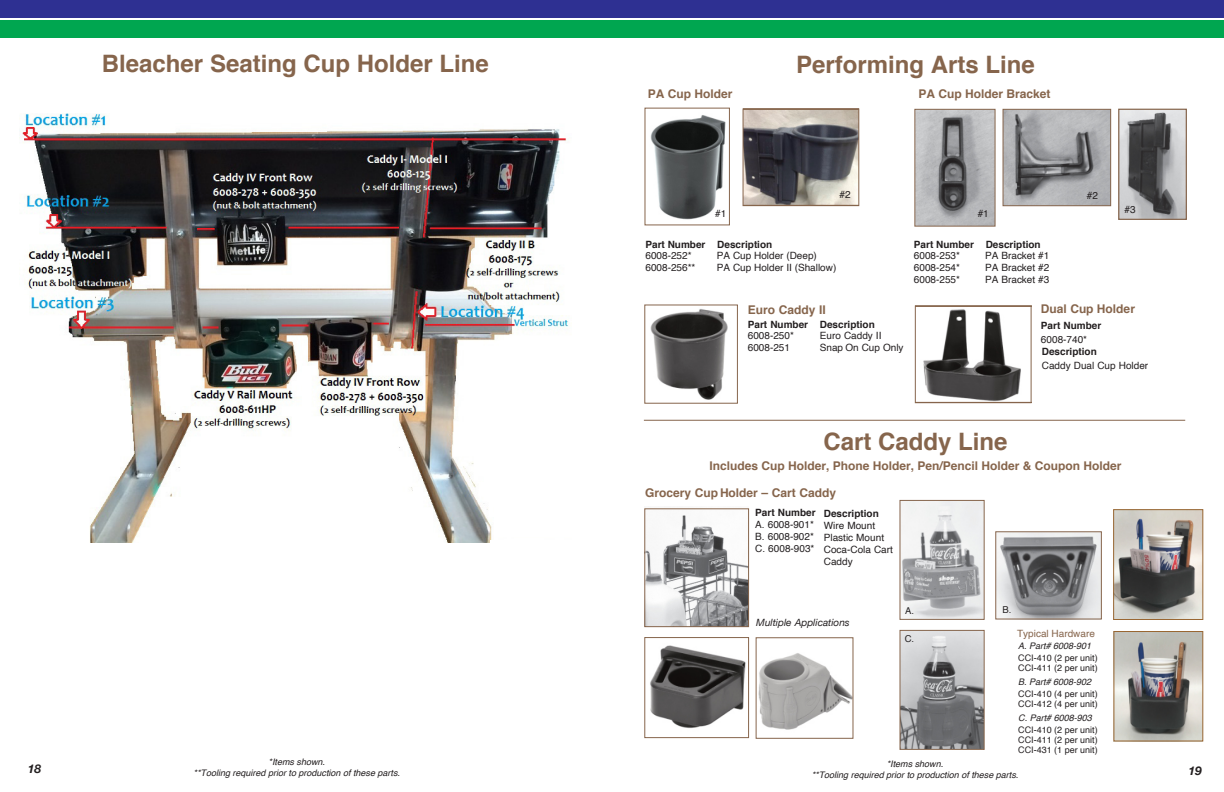
<style>
.page{position:relative;width:1224px;height:792px;background:#fff}
.page>*{position:absolute;margin:0;border:0;box-sizing:border-box;transform-origin:0 0}
.t1{font:700 24px "Helvetica";color:#86654c}
.t2{font:700 12px "Helvetica";color:#86654c}
.t3{font:italic 700 12px "Helvetica Neue";color:#231f20}
.t4{font:10px/12px "Helvetica";color:#231f20}
.t5{font:700 10px "Helvetica";color:#231f20}
.t6{font:italic 10px "Helvetica Neue";color:#231f20}
.t7{font:10px "Helvetica";color:#86654c}
.t8{font:9.5px "Helvetica";color:#231f20}
.t9{font:italic 9px/10.8px "Helvetica";color:#231f20;text-align:center}
.t10{font:9px/10px "Helvetica";color:#231f20}
</style>
<div class="page">
<div style="left:0;top:0;width:615px;height:18px;background:#2e3092"></div>
<div style="left:0;top:20px;width:615px;height:18px;background:#00a650"></div>
<img style="left:20px;top:113px;width:549px;height:429px">
<div style="left:491px;top:540px;width:86px;height:5px;background:#fff"></div>
<div style="left:600px;top:0;width:624px;height:18px;background:#2e3092"></div>
<div style="left:600px;top:20px;width:624px;height:18px;background:#00a650"></div>
<img style="left:650px;top:115px;width:76px;height:105px">
<div style="left:645px;top:108px;width:85px;height:117px;border:1px solid #86654c"></div>
<img style="left:916px;top:111px;width:78px;height:114px">
<img style="left:1005px;top:111px;width:104px;height:93px">
<div style="left:1003px;top:109px;width:108px;height:97px;border:1px solid #86654c"></div>
<img style="left:1120px;top:111px;width:65px;height:107px">
<div style="left:1118px;top:109px;width:69px;height:111px;border:1px solid #86654c"></div>
<svg style="left:923px;top:309px;width:98px;height:92px"></svg>
<div style="left:915px;top:306px;width:116px;height:97px;border:1px solid #86654c"></div>
<svg style="left:745px;top:111px;width:112px;height:93px;background:#716f70"></svg>
<div style="left:743px;top:109px;width:116px;height:97px;border:1px solid #86654c"></div>
<hr style="left:644px;top:420px;width:541px;height:1px;background:#86654c">
<img style="left:758px;top:653px;width:93px;height:77px">
<div style="left:756px;top:637px;width:97px;height:102px;border:1px solid #86654c"></div>
<img style="left:650px;top:645px;width:96px;height:83px">
<div style="left:644px;top:637px;width:105px;height:101px;border:1px solid #86654c"></div>
<img style="left:650px;top:309px;width:78px;height:91px">
<div style="left:644px;top:305px;width:94px;height:99px;border:1px solid #86654c"></div>
<img style="left:901px;top:632px;width:82px;height:116px">
<div style="left:899px;top:630px;width:86px;height:120px;border:1px solid #86654c"></div>
<img style="left:901px;top:502px;width:82px;height:116px">
<div style="left:899px;top:500px;width:86px;height:120px;border:1px solid #86654c"></div>
<img style="left:997px;top:533px;width:103px;height:85px">
<div style="left:995px;top:531px;width:107px;height:89px;border:1px solid #86654c"></div>
<img style="left:1115px;top:633px;width:86px;height:106px">
<div style="left:1113px;top:631px;width:90px;height:110px;border:1px solid #996733"></div>
<img style="left:1115px;top:511px;width:86px;height:107px">
<div style="left:1113px;top:509px;width:90px;height:111px;border:1px solid #996733"></div>
<img style="left:646px;top:515px;width:101px;height:110px">
<div style="left:644px;top:508px;width:105px;height:119px;border:1px solid #86654c"></div>
<p class="t3" style="left:28px;top:762px;width:15px">18</p>
<h1 class="t1" style="left:102px;top:54px;width:388px">Bleacher Seating Cup Holder Line</h1>
<h1 class="t1" style="left:796px;top:55px;width:240px">Performing Arts Line</h1>
<p class="t2" style="left:648px;top:89px;width:86px">PA Cup Holder</p>
<p class="t2" style="left:919px;top:89px;width:134px">PA Cup Holder Bracket</p>
<p class="t4" style="left:839px;top:189px;width:13px">#2</p>
<p class="t4" style="left:715px;top:208px;width:13px">#1</p>
<p class="t4" style="left:978px;top:208px;width:13px">#1</p>
<p class="t5" style="left:646px;top:241px;width:128px">Part Number Description</p>
<p class="t4" style="left:646px;top:250px;width:52px">6008-252*<br>6008-256**</p>
<p class="t4" style="left:717px;top:250px;width:121px">PA Cup Holder (Deep)<br>PA Cup Holder II (Shallow)</p>
<p class="t5" style="left:914px;top:240px;width:128px">Part Number Description</p>
<p class="t4" style="left:914px;top:250px;width:48px;text-align:justify">6008-253* 6008-254* 6008-255*</p>
<p class="t4" style="left:985px;top:250px;width:65px;text-align:justify">PA Bracket #1<br>PA Bracket #2<br>PA Bracket #3</p>
<p class="t4" style="left:1087px;top:190px;width:13px">#2</p>
<p class="t4" style="left:1125px;top:204px;width:13px">#3</p>
<p class="t2" style="left:748px;top:305px;width:80px">Euro Caddy II</p>
<p class="t5" style="left:748px;top:320px;width:129px">Part Number Description</p>
<p class="t4" style="left:748px;top:330px;width:48px">6008-250*</p>
<p class="t4" style="left:820px;top:330px;width:63px">Euro Caddy II</p>
<p class="t4" style="left:748px;top:342px;width:44px">6008-251</p>
<p class="t4" style="left:820px;top:342px;width:85px">Snap On Cup Only</p>
<h1 class="t1" style="left:823px;top:432px;width:186px">Cart Caddy Line</h1>
<p class="t2" style="left:1041px;top:304px;width:96px">Dual Cup Holder</p>
<p class="t5" style="left:1041px;top:322px;width:62px">Part Number</p>
<p class="t5" style="left:1042px;top:348px;width:57px">Description</p>
<p class="t4" style="left:1041px;top:334px;width:48px">6008-740*</p>
<p class="t4" style="left:1042px;top:361px;width:108px">Caddy Dual Cup Holder</p>
<p class="t2" style="left:710px;top:461px;width:414px">Includes Cup Holder, Phone Holder, Pen/Pencil Holder &amp; Coupon Holder</p>
<p class="t2" style="left:645px;top:488px;width:192px">Grocery Cup Holder – Cart Caddy</p>
<p class="t5" style="left:755px;top:509px;width:125px">Part Number Description</p>
<p class="t4" style="left:755px;top:518px;width:130px;line-height:12.9px">A. 6008-901* Wire Mount<br>B. 6008-902* Plastic Mount</p>
<p class="t4" style="left:824px;top:544px;width:71px;text-indent:-69px">C. 6008-903* Coca-Cola Cart<br>Caddy</p>
<p class="t6" style="left:756px;top:616px;width:95px">Multiple Applications</p>
<p class="t8" style="left:905px;top:607px;width:10px">A.</p>
<p class="t8" style="left:1002px;top:605px;width:10px">B.</p>
<p class="t8" style="left:905px;top:635px;width:11px">C.</p>
<p class="t7" style="left:1017px;top:630px;width:79px">Typical Hardware</p>
<p class="t9" style="left:1018px;top:641px;width:75px">A. Part# 6008-901</p>
<p class="t10" style="left:1018px;top:653px;width:81px">CCI-410 (2 per unit)<br>CCI-411 (2 per unit)</p>
<p class="t9" style="left:1018px;top:677px;width:75px">B. Part# 6008-902</p>
<p class="t10" style="left:1018px;top:689px;width:81px">CCI-410 (4 per unit)<br>CCI-412 (4 per unit)</p>
<p class="t9" style="left:1018px;top:713px;width:75px">C. Part# 6008-903</p>
<p class="t10" style="left:1018px;top:725px;width:81px;text-align:justify">CCI-410 (2 per unit)<br>CCI-411 (2 per unit)<br>CCI-431 (1 per unit)</p>
<p class="t9" style="left:194px;top:757px;width:208px">*Items shown.<br>**Tooling required prior to production of these parts.</p>
<p class="t3" style="left:1189px;top:763px;width:15px">19</p>
<p class="t9" style="left:812px;top:759px;width:208px">*Items shown.<br>**Tooling required prior to production of these parts.</p>
</div>
